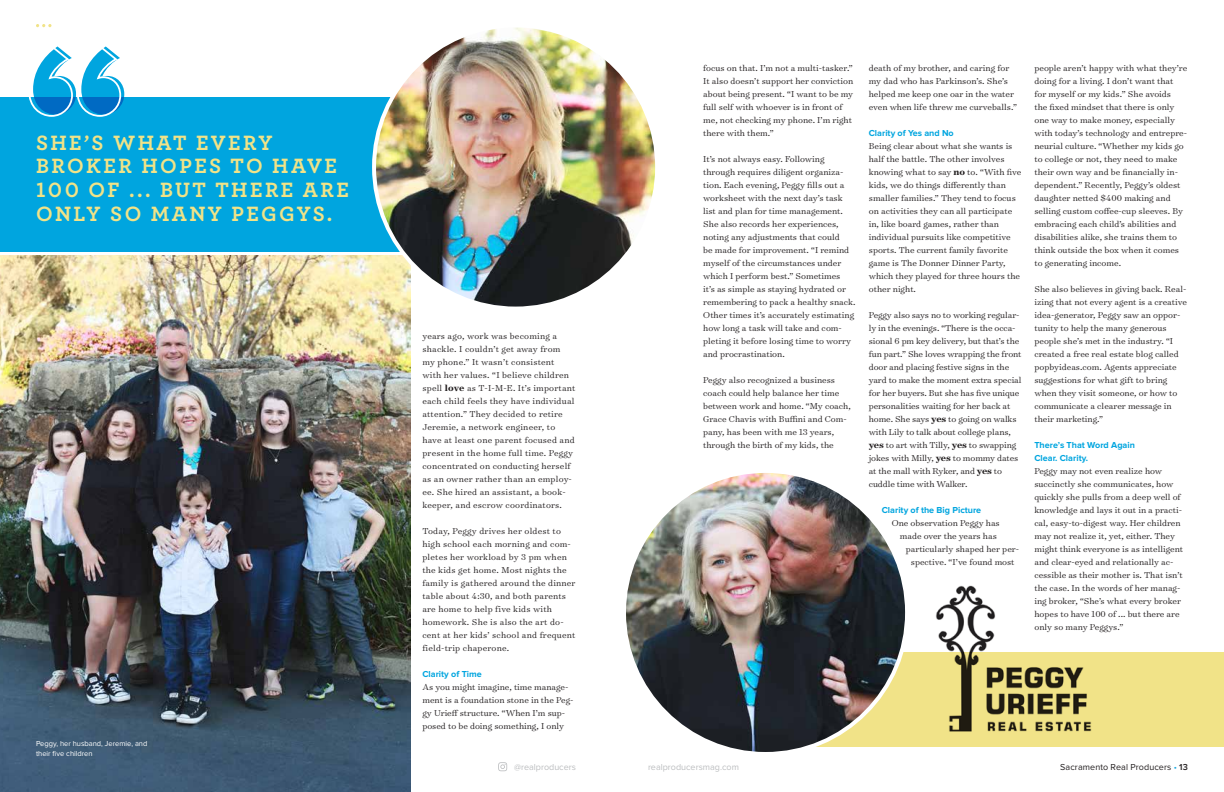
<style>
.page{position:relative;width:1224px;height:792px;background:#fff}
.page>*{position:absolute;margin:0;border:0;box-sizing:border-box;transform-origin:0 0}
.t1{font:900 195.3px "Proxima Nova";color:#00a5df}
.t2{font:700 21.7px/23.7px "Archer Pro";letter-spacing:.11em;color:#f1e388}
.t3{font:300 9.8px/13px "Surveyor Text";color:#231f20}
.t4{font:300 9.8px/13px "Surveyor Text";letter-spacing:.02em;color:#231f20}
.t5{font:700 9px/13px "Proxima Nova";color:#00a5df}
.t6{font:9px "Proxima Nova";color:#bcbec0}
.t7{font:9px "Proxima Nova";letter-spacing:.01em;color:#231f20}
.t8{font:7.5px/10px "Proxima Nova";color:#fff}
.s1{font-weight:700}
.s2{color:#19a8e0}
.s3{font-weight:600}
</style>
<div class="page">
<svg style="left:498px;top:762px;width:9px;height:9px"></svg>
<div style="left:802px;top:652px;width:422px;height:95px;background:#f1e388"></div>
<div style="left:0;top:97px;width:466px;height:155px;background:#00a5df"></div>
<img style="left:0;top:255px;width:410px;height:537px">
<img style="left:936px;top:585px;width:156px;height:147px">
<img style="left:374px;top:25px;width:283px;height:284px;border-radius:142px">
<img style="left:624px;top:471px;width:283px;height:283px;border-radius:142px">
<svg style="left:28px;top:97px;width:94px;height:20px"></svg>
<svg style="left:36px;top:24px;width:15px;height:3px"></svg>
<h1 class="t1" style="left:28px;top:25px;width:105px">“</h1>
<h2 class="t2" style="left:36px;top:129px;width:314px">SHE’S WHAT EVERY<br>BROKER HOPES TO HAVE<br>100 OF ... BUT THERE ARE<br>ONLY SO MANY PEGGYS.</h2>
<p class="t8" style="left:36px;top:739px;width:113px">Peggy, her husband, Jeremie, and their five children</p>
<p class="t4" style="left:422px;top:329px;width:155px">years ago, work was becoming a shackle. I couldn’t get away from my phone.” It wasn’t consistent with her values. “I believe children spell <span class="s1">love</span> as T-I-M-E. It’s important each child feels they have individual attention.” They decided to retire Jeremie, a network engineer, to have at least one parent focused and present in the home full time. Peggy concentrated on conducting herself as an owner rather than an employ&shy;ee. She hired an assistant, a book&shy;keeper, and escrow coordinators.</p>
<p class="t4" style="left:422px;top:524px;width:155px">Today, Peggy drives her oldest to high school each morning and com&shy;pletes her workload by 3 pm when the kids get home. Most nights the family is gathered around the dinner table about 4:30, and both parents are home to help five kids with homework. She is also the art do&shy;cent at her kids’ school and frequent field-trip chaperone.</p>
<p class="t5" style="left:422px;top:668px;width:61px">Clarity of Time</p>
<p class="t3" style="left:422px;top:680px;width:153px">As you might imagine, time manage&shy;ment is a foundation stone in the Peg&shy;gy Urieff structure. “When I’m sup&shy;posed to be doing something, I only</p>
<p class="t3" style="left:703px;top:62px;width:152px">focus on that. I’m not a multi-tasker.” It also doesn’t support her conviction about being present. “I want to be my full self with whoever is in front of me, not checking my phone. I’m right there with them.”</p>
<p class="t3" style="left:703px;top:153px;width:154px">It’s not always easy. Following through requires diligent organiza&shy;tion. Each evening, Peggy fills out a worksheet with the next day’s task list and plan for time management.<br>She also records her experiences, noting any adjustments that could<br>be made for improvement. “I remind myself of the circumstances under which I perform best.” Sometimes<br>it’s as simple as staying hydrated or remembering to pack a healthy snack.<br>Other times it’s accurately estimating how long a task will take and com&shy;pleting it before losing time to worry and procrastination.</p>
<p class="t3" style="left:703px;top:373px;width:149px">Peggy also recognized a business coach could help balance her time between work and home. “My coach,<br>Grace Chavis with Buffini and Com&shy;pany, has been with me 13 years, through the birth of my kids, the</p>
<p class="t3" style="left:869px;top:61px;width:150px">death of my brother, and caring for my dad who has Parkinson’s. She’s helped me keep one oar in the water even when life threw me curveballs.”</p>
<p class="t5" style="left:869px;top:127px;width:86px">Clarity of Yes and No</p>
<p class="t3" style="left:869px;top:140px;width:154px">Being clear about what she wants is half the battle. The other involves knowing what to say <span class="s1">no</span> to. “With five kids, we do things differently than smaller families.” They tend to focus on activities they can all participate in, like board games, rather than individual pursuits like competitive sports. The current family favorite game is The Donner Dinner Party, which they played for three hours the other night.</p>
<p class="t3" style="left:869px;top:308px;width:154px">Peggy also says no to working regular&shy;ly in the evenings. “There is the occa&shy;sional 6 pm key delivery, but that’s the fun part.” She loves wrapping the front door and placing festive signs in the yard to make the moment extra special for her buyers. But she has five unique personalities waiting for her back at home. She says <span class="s1">yes</span> to going on walks with Lily to talk about college plans, <span class="s1">yes</span> to art with Tilly, <span class="s1">yes</span> to swapping jokes with Milly, <span class="s1">yes</span> to mommy dates at the mall with Ryker, and <span class="s1">yes</span> to cuddle time with Walker.</p>
<p class="t5" style="left:882px;top:504px;width:101px">Clarity of the Big Picture</p>
<p class="t3" style="left:892px;top:517px;width:109px">One observation Peggy has</p>
<p class="t3" style="left:900px;top:530px;width:99px">made over the years has</p>
<p class="t3" style="left:906px;top:543px;width:115px">particularly shaped her per-</p>
<p class="t3" style="left:911px;top:556px;width:105px">spective. “I’ve found most</p>
<p class="t3" style="left:1034px;top:62px;width:154px">people aren’t happy with what they’re doing for a living. I don’t want that for myself or my kids.” She avoids<br>the fixed mindset that there is only one way to make money, especially with today’s technology and entrepre&shy;neurial culture. “Whether my kids go to college or not, they need to make their own way and be financially in&shy;dependent.” Recently, Peggy’s oldest daughter netted $400 making and selling custom coffee-cup sleeves. By embracing each child’s abilities and disabilities alike, she trains them to think outside the box when it comes to generating income.</p>
<p class="t3" style="left:1034px;top:282px;width:154px">She also believes in giving back. Real&shy;izing that not every agent is a creative idea-generator, Peggy saw an oppor&shy;tunity to help the many generous people she’s met in the industry. “I created a free real estate blog called popbyideas.com. Agents appreciate suggestions for what gift to bring when they visit someone, or how to communicate a clearer message in their marketing.”</p>
<p class="t5" style="left:1034px;top:439px;width:102px">There’s That Word Again<br>Clear. Clarity.</p>
<p class="t3" style="left:1034px;top:465px;width:150px">Peggy may not even realize how succinctly she communicates, how quickly she pulls from a deep well of knowledge and lays it out in a practi&shy;cal, easy-to-digest way. Her children may not realize it, yet, either. They might think everyone is as intelligent and clear-eyed and relationally ac&shy;cessible as their mother is. That isn’t the case. In the words of her manag&shy;ing broker, “She’s what every broker hopes to have 100 of ... but there are only so many Peggys.”</p>
<p class="t6" style="left:514px;top:762px;width:63px">@realproducers</p>
<p class="t6" style="left:648px;top:762px;width:92px">realproducersmag.com</p>
<p class="t7" style="left:1060px;top:762px;width:129px">Sacramento Real Producers <span class="s2">•</span> <span class="s3">13</span></p>
</div>
